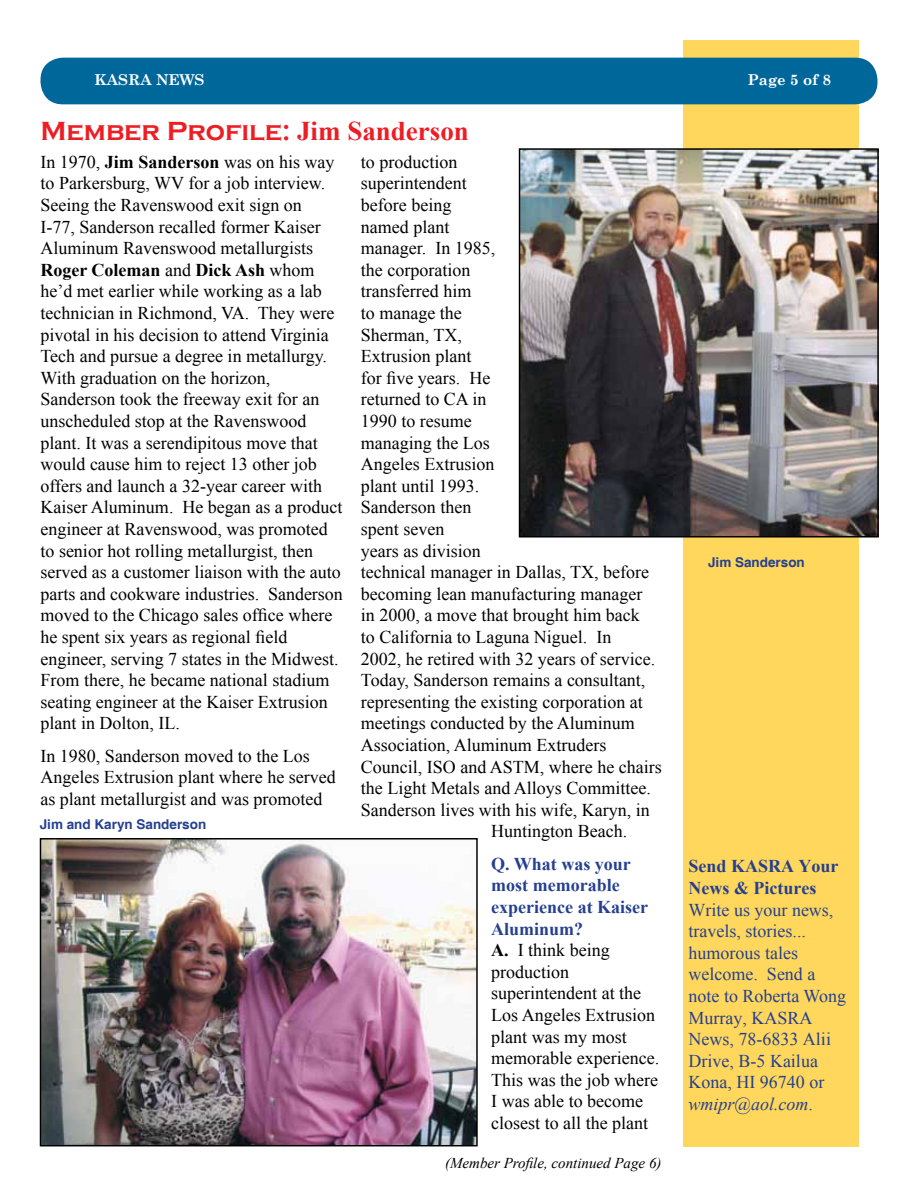
<style>
.page{position:relative;width:918px;height:1188px;background:#fff}
.page>*{position:absolute;margin:0;border:0;box-sizing:border-box;transform-origin:0 0}
.t1{font:700 27px "Copperplate Gothic";color:#ed1d24}
.t2{font:18px/21.6px "Times New Roman";color:#000}
.t3{font:18px/21.6px "Times New Roman";color:#25408f}
.t4{font:700 18px/21.6px "Times New Roman";color:#25408f}
.t5{font:italic 15px "Times New Roman";color:#000}
.t6{font:700 15px "Century Schoolbook";color:#fff}
.t7{font:700 13.5px "Helvetica";color:#25408f}
.s1{font-family:"Times New Roman"}
.s2{font-weight:700}
.s3{font-weight:700;color:#25408f}
.s4{font-style:italic}
</style>
<div class="page">
<div style="left:684px;top:40px;width:175px;height:1108px;background:#ffd75c"></div>
<div style="left:40px;top:58px;width:838px;height:46px;background:#00679b;border-radius:22px"></div>
<img style="left:521px;top:150px;width:356px;height:386px">
<div style="left:519px;top:148px;width:360px;height:390px;border:1px solid #000"></div>
<img style="left:42px;top:840px;width:434px;height:304px">
<div style="left:40px;top:838px;width:438px;height:308px;border:1px solid #000"></div>
<p class="t6" style="left:94px;top:68px;width:112px">KASRA NEWS</p>
<p class="t6" style="left:748px;top:68px;width:85px">Page 5 of 8</p>
<h1 class="t1" style="left:40px;top:116px;width:430px">Member Profile: <span class="s1">Jim Sanderson</span></h1>
<p class="t2" style="left:40px;top:151px;width:304px">In 1970, <span class="s2">Jim Sanderson</span> was on his way to Parkersburg, WV for a job interview.<br>Seeing the Ravenswood exit sign on<br>I-77, Sanderson recalled former Kaiser Aluminum Ravenswood metallurgists <span class="s2">Roger Coleman</span> and <span class="s2">Dick Ash</span> whom he’d met earlier while working as a lab technician in Richmond, VA. They were pivotal in his decision to attend Virginia Tech and pursue a degree in metallurgy.<br>With graduation on the horizon, Sanderson took the freeway exit for an unscheduled stop at the Ravenswood plant. It was a serendipitous move that would cause him to reject 13 other job offers and launch a 32-year career with Kaiser Aluminum. He began as a product engineer at Ravenswood, was promoted to senior hot rolling metallurgist, then served as a customer liaison with the auto parts and cookware industries. Sanderson moved to the Chicago sales office where he spent six years as regional field engineer, serving 7 states in the Midwest.<br>From there, he became national stadium seating engineer at the Kaiser Extrusion plant in Dolton, IL.</p>
<p class="t2" style="left:40px;top:745px;width:297px">In 1980, Sanderson moved to the Los<br>Angeles Extrusion plant where he served as plant metallurgist and was promoted</p>
<p class="t2" style="left:361px;top:151px;width:98px">to production</p>
<p class="t2" style="left:361px;top:172px;width:107px">superintendent</p>
<p class="t2" style="left:361px;top:194px;width:92px">before being</p>
<p class="t2" style="left:361px;top:215px;width:90px">named plant</p>
<p class="t2" style="left:361px;top:237px;width:136px">manager. In 1985,</p>
<p class="t2" style="left:361px;top:259px;width:111px">the corporation</p>
<p class="t2" style="left:361px;top:280px;width:112px">transferred him</p>
<p class="t2" style="left:361px;top:302px;width:102px">to manage the</p>
<p class="t2" style="left:361px;top:323px;width:103px">Sherman, TX,</p>
<p class="t2" style="left:361px;top:345px;width:112px">Extrusion plant</p>
<p class="t2" style="left:361px;top:367px;width:131px">for five years. He</p>
<p class="t2" style="left:361px;top:388px;width:127px">returned to CA in</p>
<p class="t2" style="left:361px;top:410px;width:112px">1990 to resume</p>
<p class="t2" style="left:361px;top:431px;width:130px">managing the Los</p>
<p class="t2" style="left:361px;top:453px;width:135px">Angeles Extrusion</p>
<p class="t2" style="left:361px;top:475px;width:120px">plant until 1993.</p>
<p class="t2" style="left:361px;top:496px;width:112px">Sanderson then</p>
<p class="t2" style="left:361px;top:518px;width:85px">spent seven</p>
<p class="t2" style="left:361px;top:539px;width:121px">years as division</p>
<p class="t2" style="left:361px;top:561px;width:290px">technical manager in Dallas, TX, before</p>
<p class="t2" style="left:361px;top:583px;width:283px">becoming lean manufacturing manager</p>
<p class="t2" style="left:361px;top:604px;width:280px">in 2000, a move that brought him back</p>
<p class="t2" style="left:361px;top:626px;width:252px">to California to Laguna Niguel. In</p>
<p class="t2" style="left:361px;top:647px;width:296px">2002, he retired with 32 years of service.</p>
<p class="t2" style="left:361px;top:669px;width:286px">Today, Sanderson remains a consultant,</p>
<p class="t2" style="left:361px;top:691px;width:283px">representing the existing corporation at</p>
<p class="t2" style="left:361px;top:712px;width:275px">meetings conducted by the Aluminum</p>
<p class="t2" style="left:361px;top:734px;width:247px">Association, Aluminum Extruders</p>
<p class="t2" style="left:361px;top:755px;width:302px">Council, ISO and ASTM, where he chairs</p>
<p class="t2" style="left:361px;top:777px;width:291px">the Light Metals and Alloys Committee.</p>
<p class="t2" style="left:361px;top:799px;width:290px">Sanderson lives with his wife, Karyn, in</p>
<p class="t2" style="left:491px;top:820px;width:137px">Huntington Beach.</p>
<p class="t2" style="left:491px;top:853px;width:169px"><span class="s3">Q. What was your most memorable experience at Kaiser<br>Aluminum?<br></span><span class="s2">A.</span> I think being production superintendent at the<br>Los Angeles Extrusion plant was my most memorable experience.<br>This was the job where<br>I was able to become closest to all the plant</p>
<p class="t4" style="left:689px;top:855px;width:152px">Send KASRA Your<br>News &amp; Pictures</p>
<p class="t7" style="left:708px;top:554px;width:98px">Jim Sanderson</p>
<p class="t7" style="left:40px;top:816px;width:168px">Jim and Karyn Sanderson</p>
<p class="t3" style="left:689px;top:898px;width:159px">Write us your news, travels, stories... humorous tales welcome. Send a note to Roberta Wong<br>Murray, KASRA<br>News, 78-6833 Alii<br>Drive, B-5 Kailua<br>Kona, HI 96740 or <span class="s4">wmipr@aol.com</span>.</p>
<p class="t5" style="left:445px;top:1152px;width:218px">(Member Profile, continued Page 6)</p>
</div>
